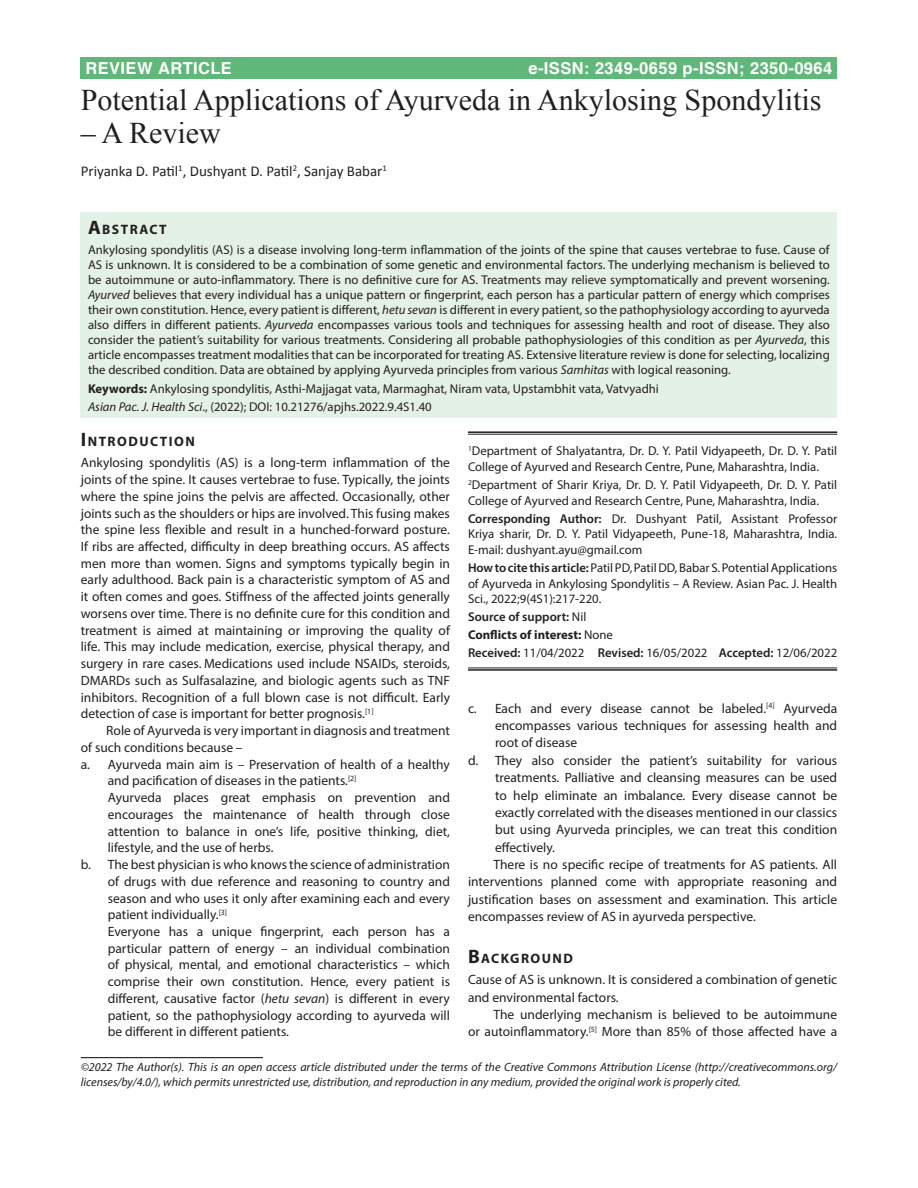
<style>
.page{position:relative;width:918px;height:1188px;background:#fff}
.page>*{position:absolute;margin:0;border:0;box-sizing:border-box;transform-origin:0 0}
.AT{font:30px "Times New Roman";color:#231f20}
.AH{font:700 16.5px "Helvetica";letter-spacing:.025em;color:#fff}
.AU{font:15px "Calibri";color:#231f20}
.ABSH{font:700 13.65px "Myriad Pro";letter-spacing:.105em;color:#231f20}
.L{font:13.5px/16.8px "Myriad Pro";color:#231f20;text-align:justify}
.TXFL{font:13.5px/16.8px "Myriad Pro";color:#231f20;text-align:justify}
.TX{font:13.5px/17.4px "Myriad Pro";color:#231f20}
.ABS{font:12.75px/15px "Myriad Pro";color:#231f20;text-align:justify}
.AFF{font:12.75px/15.8px "Myriad Pro";color:#231f20}
.KWD{font:12.75px "Myriad Pro";color:#231f20}
.HTC{font:12.75px/15.8px "Myriad Pro";color:#231f20;text-align:justify}
.ADD{font:12.75px/15.8px "Myriad Pro";color:#231f20;text-align:justify}
.HIS{font:12.75px "Myriad Pro";color:#231f20}
.HTC-2{font:700 12.75px "Myriad Pro";color:#231f20}
.HTC-3{font:600 12.75px "Myriad Pro";color:#231f20}
.CR{font:italic 12px/15px "Myriad Pro";color:#231f20}
.s1{font-size:19.5px}
.s2{font-style:italic}
.s3{font-weight:700}
.s4{font-weight:600}
.s5{font-weight:400}
</style>
<div class="page">
<div style="left:81px;top:57px;width:756px;height:22px;background:#5fb879"></div>
<div style="left:81px;top:212px;width:756px;height:206px;background:#e4f1e6"></div>
<hr style="left:81px;top:1057px;width:182px;height:1px;background:#231f20">
<hr style="left:468px;top:431px;width:369px;height:2px;background:#231f20">
<hr style="left:468px;top:434px;width:369px;height:1px;background:#231f20">
<hr style="left:468px;top:668px;width:369px;height:1px;background:#231f20">
<hr style="left:468px;top:669px;width:369px;height:2px;background:#231f20">
<p class="AH" style="left:85px;top:58px;width:148px">REVIEW ARTICLE</p>
<p class="AH" style="left:528px;top:58px;width:305px">e-ISSN: 2349-0659 p-ISSN; 2350-0964</p>
<p class="AT" style="left:81px;top:79px;width:742px">Potential Applications of Ayurveda in Ankylosing Spondylitis</p>
<p class="AT" style="left:81px;top:112px;width:142px">– A Review</p>
<p class="AU" style="left:81px;top:161px;width:308px">Priyanka D. Patil<sup>1</sup>, Dushyant D. Patil<sup>2</sup>, Sanjay Babar<sup>1</sup></p>
<p class="ABSH" style="left:88px;top:220px;width:80px"><span class="s1">A</span>BSTRACT</p>
<p class="ABS" style="left:88px;top:242px;width:743px">Ankylosing spondylitis (AS) is a disease involving long-term inflammation of the joints of the spine that causes vertebrae to fuse. Cause of AS is unknown. It is considered to be a combination of some genetic and environmental factors. The underlying mechanism is believed to be autoimmune or auto-inflammatory. There is no definitive cure for AS. Treatments may relieve symptomatically and prevent worsening.<br><span class="s2">Ayurved</span> believes that every individual has a unique pattern or fingerprint, each person has a particular pattern of energy which comprises their own constitution. Hence, every patient is different, <span class="s2">hetu sevan</span> is different in every patient, so the pathophysiology according to ayurveda also differs in different patients. <span class="s2">Ayurveda</span> encompasses various tools and techniques for assessing health and root of disease. They also consider the patient’s suitability for various treatments. Considering all probable pathophysiologies of this condition as per <span class="s2">Ayurveda</span>, this article encompasses treatment modalities that can be incorporated for treating AS. Extensive literature review is done for selecting, localizing the described condition. Data are obtained by applying Ayurveda principles from various <span class="s2">Samhitas</span> with logical reasoning.</p>
<p class="KWD" style="left:88px;top:381px;width:572px"><span class="s3">Keywords:</span> Ankylosing spondylitis, Asthi-Majjagat vata, Marmaghat, Niram vata, Upstambhit vata, Vatvyadhi</p>
<p class="KWD" style="left:88px;top:399px;width:345px"><span class="s2">Asian Pac. J. Health Sci</span>., (2022); DOI: 10.21276/apjhs.2022.9.4S1.40</p>
<h1 class="ABSH" style="left:81px;top:433px;width:116px"><span class="s1">I</span>NTRODUCTION</h1>
<p class="TXFL" style="left:81px;top:454px;width:371px">Ankylosing spondylitis (AS) is a long-term inflammation of the joints of the spine. It causes vertebrae to fuse. Typically, the joints where the spine joins the pelvis are affected. Occasionally, other joints such as the shoulders or hips are involved. This fusing makes the spine less flexible and result in a hunched-forward posture.<br>If ribs are affected, difficulty in deep breathing occurs. AS affects men more than women. Signs and symptoms typically begin in early adulthood. Back pain is a characteristic symptom of AS and it often comes and goes. Stiffness of the affected joints generally worsens over time. There is no definite cure for this condition and treatment is aimed at maintaining or improving the quality of life. This may include medication, exercise, physical therapy, and surgery in rare cases. Medications used include NSAIDs, steroids, DMARDs such as Sulfasalazine, and biologic agents such as TNF inhibitors. Recognition of a full blown case is not difficult. Early detection of case is important for better prognosis.<sup>[1]</sup></p>
<p class="TX" style="left:81px;top:722px;width:371px;line-height:16.8px;text-indent:26px">Role of Ayurveda is very important in diagnosis and treatment of such conditions because –</p>
<p class="L" style="left:108px;top:755px;width:344px;text-indent:-27px">a. Ayurveda main aim is – Preservation of health of a healthy and pacification of diseases in the patients.<sup>[2]</sup></p>
<p class="L" style="left:108px;top:789px;width:344px">Ayurveda places great emphasis on prevention and encourages the maintenance of health through close attention to balance in one’s life, positive thinking, diet, lifestyle, and the use of herbs.</p>
<p class="L" style="left:108px;top:856px;width:344px;text-indent:-27px">b. The best physician is who knows the science of administration of drugs with due reference and reasoning to country and season and who uses it only after examining each and every patient individually.<sup>[3]</sup></p>
<p class="L" style="left:108px;top:923px;width:344px">Everyone has a unique fingerprint, each person has a particular pattern of energy – an individual combination of physical, mental, and emotional characteristics – which comprise their own constitution. Hence, every patient is different, causative factor (<span class="s2">hetu sevan</span>) is different in every patient, so the pathophysiology according to ayurveda will be different in different patients.</p>
<p class="AFF" style="left:468px;top:443px;width:371px"><sup>1</sup>Department of Shalyatantra, Dr. D. Y. Patil Vidyapeeth, Dr. D. Y. Patil<br>College of Ayurved and Research Centre, Pune, Maharashtra, India.</p>
<p class="AFF" style="left:468px;top:477px;width:371px"><sup>2</sup>Department of Sharir Kriya, Dr. D. Y. Patil Vidyapeeth, Dr. D. Y. Patil<br>College of Ayurved and Research Centre, Pune, Maharashtra, India.</p>
<p class="ADD" style="left:468px;top:510px;width:371px"><span class="s4">Corresponding Author:</span> Dr. Dushyant Patil, Assistant Professor Kriya sharir, Dr. D. Y. Patil Vidyapeeth, Pune-18, Maharashtra, India.<br>E-mail: dushyant.ayu@gmail.com</p>
<p class="HTC" style="left:468px;top:560px;width:371px"><span class="s4">How to cite this article:</span> Patil PD, Patil DD, Babar S. Potential Applications of Ayurveda in Ankylosing Spondylitis – A Review. Asian Pac. J. Health Sci., 2022;9(4S1):217-220.</p>
<p class="HTC-3" style="left:468px;top:609px;width:120px">Source of support: <span class="s5">Nil</span></p>
<p class="HTC-2" style="left:468px;top:627px;width:146px">Conflicts of interest: <span class="s5">None</span></p>
<p class="HIS" style="left:468px;top:645px;width:371px"><span class="s4">Received:</span> 11/04/2022 <span class="s4">Revised:</span> 16/05/2022 <span class="s4">Accepted:</span> 12/06/2022</p>
<p class="L" style="left:495px;top:699px;width:344px;line-height:17.4px;text-indent:-27px">c. Each and every disease cannot be labeled.<sup>[4]</sup> Ayurveda encompasses various techniques for assessing health and root of disease</p>
<p class="L" style="left:495px;top:751px;width:344px;line-height:17.4px;text-indent:-27px">d. They also consider the patient’s suitability for various treatments. Palliative and cleansing measures can be used to help eliminate an imbalance. Every disease cannot be exactly correlated with the diseases mentioned in our classics but using Ayurveda principles, we can treat this condition effectively.</p>
<p class="TX" style="left:468px;top:856px;width:371px;text-align:justify;text-indent:26px">There is no specific recipe of treatments for AS patients. All interventions planned come with appropriate reasoning and justification bases on assessment and examination. This article encompasses review of AS in ayurveda perspective.</p>
<h1 class="ABSH" style="left:468px;top:949px;width:106px"><span class="s1">B</span>ACKGROUND</h1>
<p class="TXFL" style="left:468px;top:971px;width:371px;line-height:17.4px">Cause of AS is unknown. It is considered a combination of genetic and environmental factors.</p>
<p class="TX" style="left:468px;top:1006px;width:371px;text-align:right">The underlying mechanism is believed to be autoimmune<br>or autoinflammatory.<sup>[5]</sup> More than 85% of those affected have a</p>
<p class="CR" style="left:81px;top:1059px;width:758px">©2022 The Author(s). This is an open access article distributed under the terms of the Creative Commons Attribution License (http://creativecommons.org/ licenses/by/4.0/), which permits unrestricted use, distribution, and reproduction in any medium, provided the original work is properly cited.</p>
</div>
